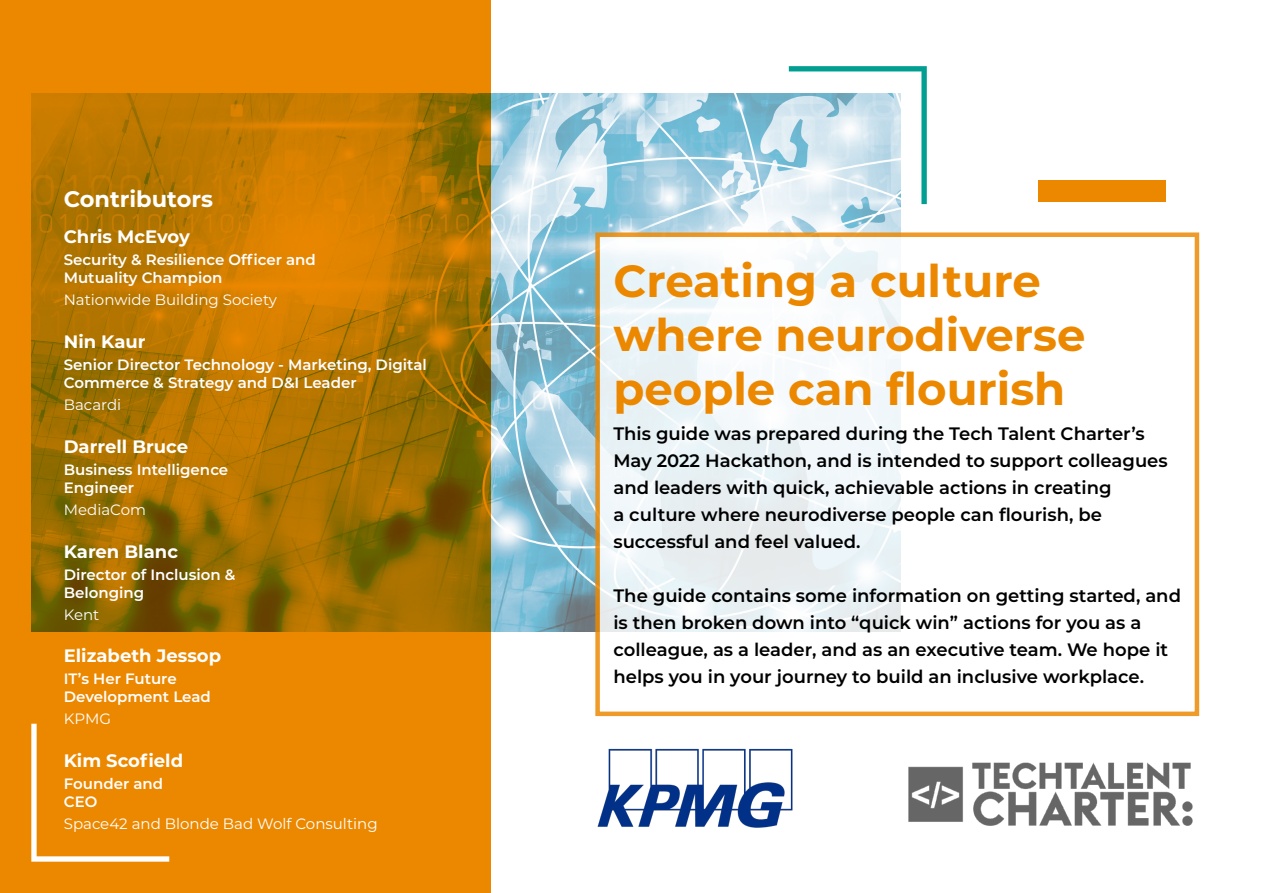
<style>
.page{position:relative;width:1263px;height:893px;background:#fff}
.page>*{position:absolute;margin:0;border:0;box-sizing:border-box;transform-origin:0 0}
.t1{font:700 45px/54px "Montserrat";color:#ec8800}
.t2{font:700 22.5px "Montserrat";color:#fff}
.t3{font:600 18px/27px "Montserrat";color:#000}
.t4{font:700 18px "Montserrat";color:#fff}
.t5{font:600 15px/18px "Montserrat";color:#fff}
.t6{font:15px "Montserrat";color:#fff}
</style>
<div class="page">
<div style="left:1038px;top:180px;width:127px;height:22px;background:#ec8800"></div>
<svg style="left:789px;top:66px;width:138px;height:138px"></svg>
<div style="left:0;top:0;width:491px;height:893px;background:#ec8800"></div>
<img style="left:31px;top:94px;width:869px;height:537px">
<svg style="left:595px;top:232px;width:604px;height:484px"></svg>
<svg style="left:31px;top:724px;width:138px;height:138px"></svg>
<img style="left:597px;top:748px;width:196px;height:80px">
<img style="left:908px;top:762px;width:285px;height:64px">
<p class="t2" style="left:64px;top:183px;width:151px">Contributors</p>
<p class="t4" style="left:64px;top:224px;width:127px">Chris McEvoy</p>
<p class="t5" style="left:64px;top:250px;width:254px">Security &amp; Resilience Officer and<br>Mutuality Champion</p>
<p class="t6" style="left:64px;top:289px;width:215px">Nationwide Building Society</p>
<p class="t4" style="left:64px;top:328px;width:83px">Nin Kaur</p>
<p class="t5" style="left:64px;top:355px;width:365px">Senior Director Technology - Marketing, Digital<br>Commerce &amp; Strategy and D&amp;I Leader</p>
<p class="t6" style="left:64px;top:394px;width:59px">Bacardi</p>
<p class="t4" style="left:64px;top:433px;width:126px">Darrell Bruce</p>
<p class="t5" style="left:64px;top:460px;width:166px">Business Intelligence<br>Engineer</p>
<p class="t6" style="left:64px;top:499px;width:84px">MediaCom</p>
<p class="t4" style="left:64px;top:538px;width:116px">Karen Blanc</p>
<p class="t5" style="left:64px;top:564px;width:173px">Director of Inclusion &amp;<br>Belonging</p>
<p class="t6" style="left:64px;top:604px;width:37px">Kent</p>
<p class="t4" style="left:64px;top:643px;width:159px">Elizabeth Jessop</p>
<p class="t5" style="left:64px;top:669px;width:149px">IT’s Her Future<br>Development Lead</p>
<p class="t6" style="left:64px;top:709px;width:49px">KPMG</p>
<p class="t4" style="left:64px;top:748px;width:121px">Kim Scofield</p>
<p class="t5" style="left:64px;top:774px;width:101px">Founder and<br>CEO</p>
<p class="t6" style="left:64px;top:813px;width:315px">Space42 and Blonde Bad Wolf Consulting</p>
<h1 class="t1" style="left:613px;top:252px;width:474px">Creating a culture where neurodiverse people can flourish</h1>
<p class="t3" style="left:613px;top:419px;width:556px">This guide was prepared during the Tech Talent Charter’s May 2022 Hackathon, and is intended to support colleagues and leaders with quick, achievable actions in creating<br>a culture where neurodiverse people can flourish, be successful and feel valued.</p>
<p class="t3" style="left:613px;top:581px;width:569px">The guide contains some information on getting started, and is then broken down into “quick win” actions for you as a colleague, as a leader, and as an executive team. We hope it helps you in your journey to build an inclusive workplace.</p>
</div>
